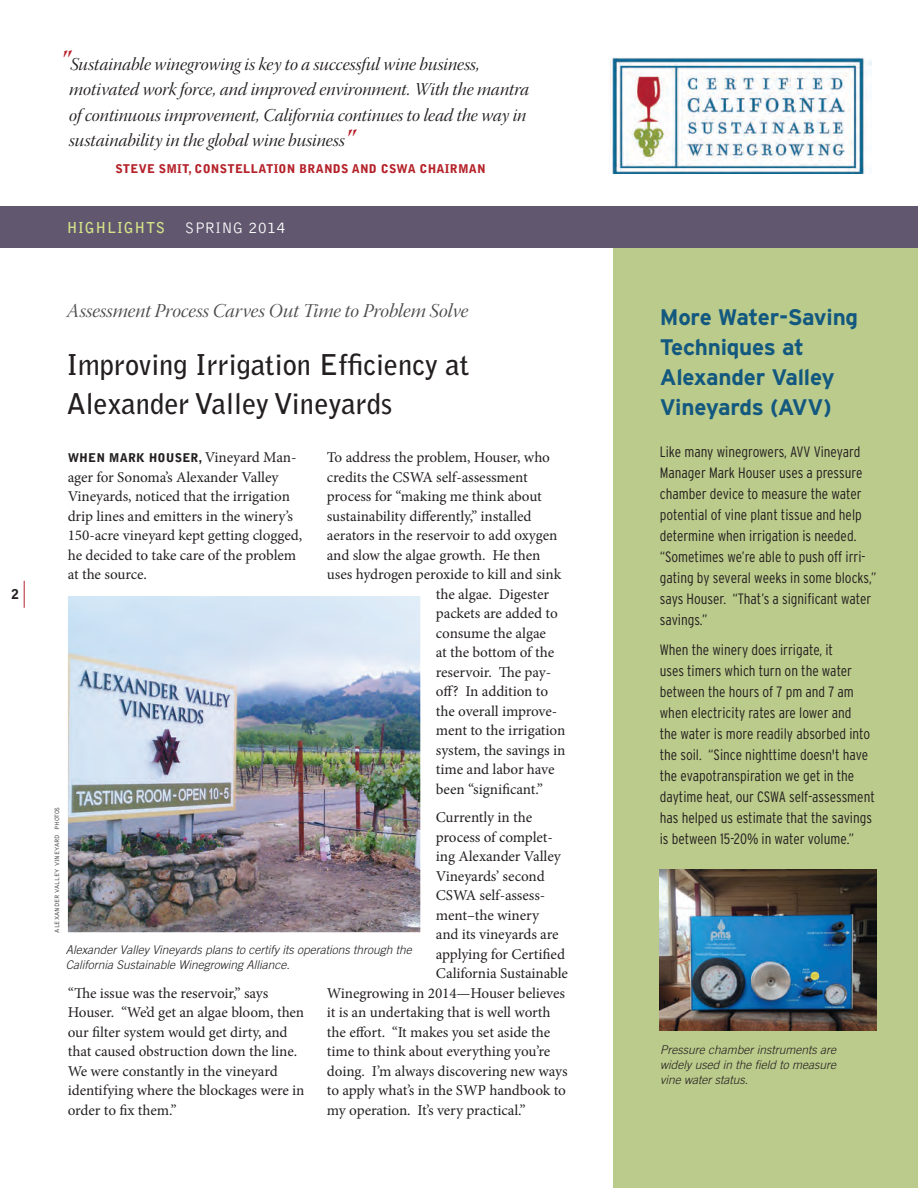
<style>
.page{position:relative;width:918px;height:1188px;background:#fff}
.page>*{position:absolute;margin:0;border:0;box-sizing:border-box;transform-origin:0 0}
.t1{font:700 28.5px "Bell Gothic";color:#231f20}
.t2{font:700 22.5px/30px "Interstate";letter-spacing:-.01em;color:#13587f}
.t3{font:19.5px "Warnock Pro It Disp";color:#4b4c4d}
.t4{font:18px/25.5px "Warnock Pro It Disp";color:#231f20}
.t5{font:15px/19.5px "Minion Pro";color:#231f20}
.t6{font:300 condensed 15px/21px "Interstate";color:#231f20}
.t7{font:700 15px "Bell Gothic";letter-spacing:.05em;color:#d3e288}
.t8{font:900 13.5px "Bell Gothic";color:#231f20}
.t9{font:italic 300 12px/15px "Trade Gothic";color:#231f20;text-align:justify}
.t10{font:900 12px "Bell Gothic";letter-spacing:.02em;color:#b5222a}
.t11{font:900 12px "Bell Gothic";color:#231f20}
.t12{font:6.3px "Bell Gothic Light SC850";color:#231f20}
.s1{font-family:"Warnock Pro Bold It Disp";font-size:28.5px;color:#b5222a}
.s2{font-weight:300;font-size:15.75px;color:#fff}
.s3{font-weight:300;font-size:16.5px;color:#fff}
.s4{font-family:"Minion Pro";font-weight:400;font-size:15px}
</style>
<div class="page">
<div style="left:614px;top:247px;width:304px;height:941px;background:#bbcb8b"></div>
<div style="left:0;top:206px;width:918px;height:41px;background:#615870"></div>
<img style="left:610px;top:57px;width:261px;height:117px">
<svg style="left:24px;top:581px;width:1px;height:27px"></svg>
<img style="left:69px;top:597px;width:350px;height:334px">
<div style="left:66px;top:594px;width:356px;height:340px;border:2px solid #fff"></div>
<img style="left:659px;top:870px;width:218px;height:160px">
<p class="t8" style="left:12px;top:587px;width:9px">2</p>
<p class="t4" style="left:69px;top:53px;width:462px;text-indent:-9px"><span class="s1">"</span>Sustainable winegrowing is key to a successful wine business, motivated work force, and improved environment. With the mantra of continuous improvement, California continues to lead the way in sustainability in the global wine business<span class="s1">"</span></p>
<p class="t10" style="left:115px;top:162px;width:372px">STEVE SMIT, CONSTELLATION BRANDS AND CSWA CHAIRMAN</p>
<p class="t7" style="left:67px;top:218px;width:220px">HIGHLIGHTS <span class="s2">SPRING</span> <span class="s3">2014</span></p>
<p class="t3" style="left:67px;top:300px;width:403px">Assessment Process Carves Out Time to Problem Solve</p>
<p class="t1" style="left:67px;top:348px;width:404px">Improving Irrigation Efficiency at</p>
<p class="t1" style="left:67px;top:387px;width:327px">Alexander Valley Vineyards</p>
<p class="t5" style="left:327px;top:448px;width:225px">To address the problem, Houser, who</p>
<p class="t5" style="left:327px;top:467px;width:203px">credits the CSWA self-assessment</p>
<p class="t5" style="left:327px;top:487px;width:217px">process for “making me think about</p>
<p class="t5" style="left:327px;top:506px;width:207px">sustainability differently,” installed</p>
<p class="t5" style="left:327px;top:526px;width:232px">aerators in the reservoir to add oxygen</p>
<p class="t5" style="left:327px;top:545px;width:215px">and slow the algae growth. He then</p>
<p class="t5" style="left:327px;top:565px;width:236px">uses hydrogen peroxide to kill and sink</p>
<p class="t5" style="left:436px;top:584px;width:115px">the algae. Digester</p>
<p class="t5" style="left:436px;top:604px;width:124px">packets are added to</p>
<p class="t5" style="left:436px;top:623px;width:112px">consume the algae</p>
<p class="t5" style="left:436px;top:643px;width:120px">at the bottom of the</p>
<p class="t5" style="left:436px;top:662px;width:117px">reservoir. The pay-</p>
<p class="t5" style="left:436px;top:682px;width:114px">off? In addition to</p>
<p class="t5" style="left:436px;top:701px;width:123px">the overall improve-</p>
<p class="t5" style="left:436px;top:721px;width:131px">ment to the irrigation</p>
<p class="t5" style="left:436px;top:740px;width:131px">system, the savings in</p>
<p class="t5" style="left:436px;top:760px;width:120px">time and labor have</p>
<p class="t5" style="left:436px;top:779px;width:109px">been “significant.”</p>
<p class="t5" style="left:436px;top:808px;width:98px">Currently in the</p>
<p class="t5" style="left:436px;top:827px;width:119px">process of complet-</p>
<p class="t5" style="left:436px;top:847px;width:126px">ing Alexander Valley</p>
<p class="t5" style="left:436px;top:866px;width:111px">Vineyards’ second</p>
<p class="t5" style="left:436px;top:886px;width:111px">CSWA self-assess-</p>
<p class="t5" style="left:436px;top:905px;width:105px">ment–the winery</p>
<p class="t5" style="left:436px;top:925px;width:124px">and its vineyards are</p>
<p class="t5" style="left:436px;top:944px;width:131px">applying for Certified</p>
<p class="t5" style="left:436px;top:964px;width:134px">California Sustainable</p>
<p class="t5" style="left:327px;top:983px;width:240px">Winegrowing in 2014—Houser believes</p>
<p class="t5" style="left:327px;top:1003px;width:225px">it is an undertaking that is well worth</p>
<p class="t5" style="left:327px;top:1022px;width:225px">the effort. “It makes you set aside the</p>
<p class="t5" style="left:327px;top:1042px;width:225px">time to think about everything you’re</p>
<p class="t5" style="left:327px;top:1061px;width:243px">doing. I’m always discovering new ways</p>
<p class="t5" style="left:327px;top:1081px;width:241px">to apply what’s in the SWP handbook to</p>
<p class="t5" style="left:327px;top:1100px;width:200px">my operation. It’s very practical.”</p>
<p class="t11" style="left:68px;top:451px;width:231px">WHEN MARK HOUSER, <span class="s4">Vineyard Man-</span></p>
<p class="t5" style="left:68px;top:467px;width:236px">ager for Sonoma’s Alexander Valley Vineyards, noticed that the irrigation drip lines and emitters in the winery’s 150-acre vineyard kept getting clogged, he decided to take care of the problem at the source.</p>
<p class="t12" style="left:54px;top:933px;width:128px;rotate:-90deg">alexander valley vineyard photos</p>
<p class="t9" style="left:66px;top:943px;width:347px">Alexander Valley Vineyards plans to certify its operations through the<br>California Sustainable Winegrowing Alliance.</p>
<p class="t5" style="left:68px;top:983px;width:239px">“The issue was the reservoir,” says Houser. “We’d get an algae bloom, then our filter system would get dirty, and that caused obstruction down the line.<br>We were constantly in the vineyard identifying where the blockages were in order to fix them.”</p>
<p class="t2" style="left:660px;top:302px;width:200px">More Water-Saving<br>Techniques at</p>
<p class="t2" style="left:660px;top:362px;width:176px">Alexander Valley<br>Vineyards (AVV)</p>
<p class="t6" style="left:660px;top:441px;width:218px">Like many winegrowers, AVV Vineyard Manager Mark Houser uses a pressure chamber device to measure the water potential of vine plant tissue and help determine when irrigation is needed. “Sometimes we’re able to push off irri&shy;gating by several weeks in some blocks,” says Houser. “That’s a significant water savings.”</p>
<p class="t6" style="left:660px;top:639px;width:217px">When the winery does irrigate, it<br>uses timers which turn on the water between the hours of 7 pm and 7 am when electricity rates are lower and<br>the water is more readily absorbed into the soil. “Since nighttime doesn't have the evapotranspiration we get in the daytime heat, our CSWA self-assessment has helped us estimate that the savings is between 15-20% in water volume.”</p>
<p class="t9" style="left:660px;top:1042px;width:178px">Pressure chamber instruments are widely used in the field to measure vine water status.</p>
</div>
